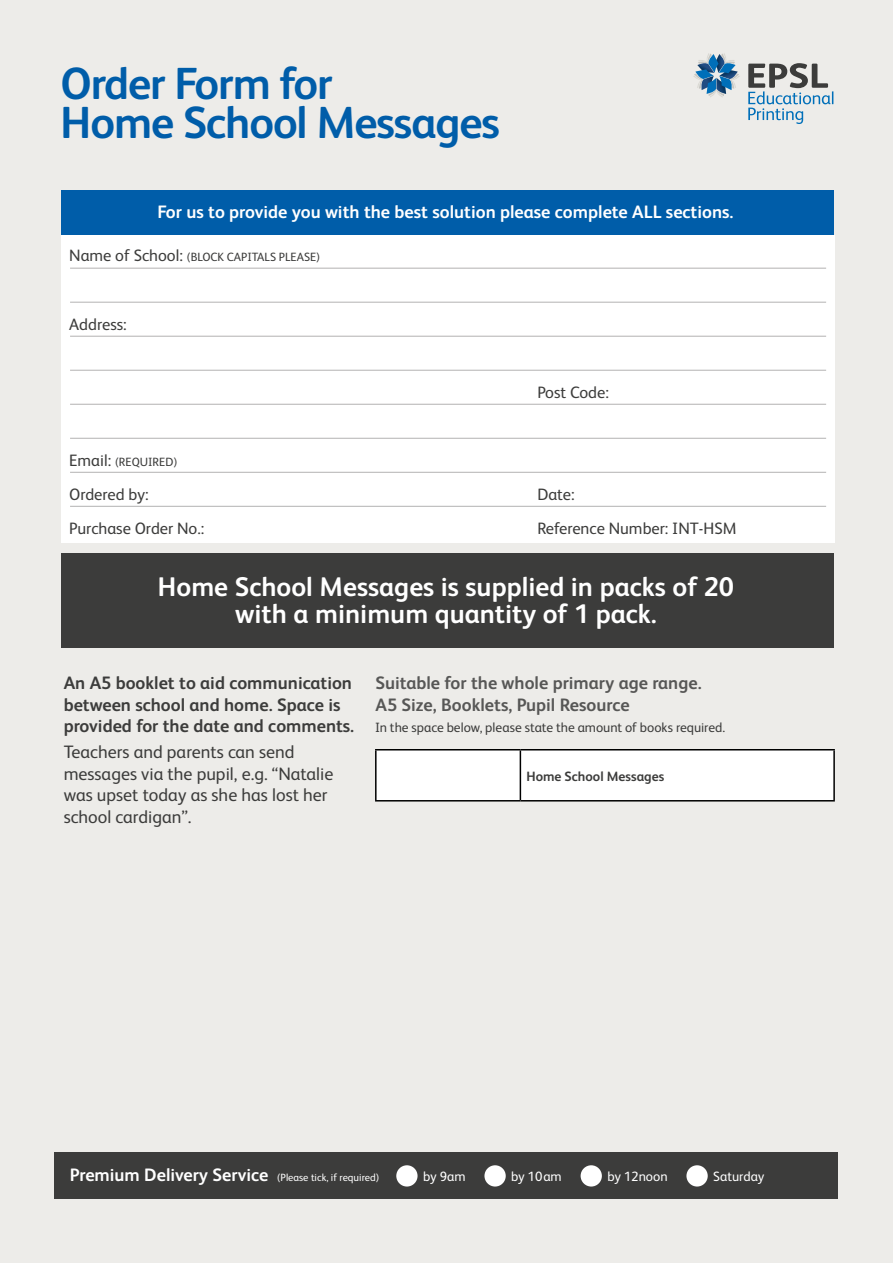
<style>
.page{position:relative;width:893px;height:1263px;background:#edece9}
.page>*{position:absolute;margin:0;border:0;box-sizing:border-box;transform-origin:0 0}
.t1{font:700 45px/39px "FS Albert";letter-spacing:-.025em;color:#005da9}
.t2{font:700 27px/27px "FS Albert";color:#fff;text-align:center}
.t3{font:18px/21.6px "FS Albert";color:#3c3c3b}
.t4{font:700 18px/21.6px "FS Albert";color:#3c3c3b}
.t5{font:700 18px/21.6px "FS Albert";color:#575756}
.t6{font:700 18px "FS Albert";color:#fff}
.t7{font:16.5px "FS Albert";color:#3c3c3b}
.t8{font:13.5px "FS Albert";color:#3c3c3b}
.t9{font:13.5px "FS Albert";color:#fff}
.t10{font:700 13.5px "FS Albert";color:#3c3c3b}
.t11{font:12px "FS Albert";color:#3c3c3b}
.t12{font:10.5px "FS Albert";color:#fff}
.s1{font-size:16.5px}
.s2{font-weight:700;font-size:18px}
</style>
<div class="page">
<svg style="left:693px;top:53px;width:47px;height:44px"></svg>
<svg style="left:748px;top:63px;width:85px;height:61px"></svg>
<div style="left:61px;top:190px;width:772px;height:45px;background:#005da9"></div>
<div style="left:61px;top:235px;width:774px;height:308px;background:#fff"></div>
<hr style="left:70px;top:268px;width:756px;height:1px;background:#b3b2b2">
<hr style="left:70px;top:302px;width:756px;height:1px;background:#b3b2b2">
<hr style="left:70px;top:336px;width:756px;height:1px;background:#b3b2b2">
<hr style="left:70px;top:370px;width:756px;height:1px;background:#b3b2b2">
<hr style="left:70px;top:404px;width:756px;height:1px;background:#b3b2b2">
<hr style="left:70px;top:438px;width:756px;height:1px;background:#b3b2b2">
<hr style="left:70px;top:472px;width:756px;height:1px;background:#b3b2b2">
<hr style="left:70px;top:506px;width:756px;height:1px;background:#b3b2b2">
<div style="left:55px;top:1152px;width:783px;height:47px;background:#3c3c3b"></div>
<div style="left:396px;top:1165px;width:22px;height:21px;background:#fff;border-radius:50%"></div>
<div style="left:484px;top:1165px;width:22px;height:21px;background:#fff;border-radius:50%"></div>
<div style="left:581px;top:1165px;width:21px;height:21px;background:#fff;border-radius:50%"></div>
<div style="left:686px;top:1165px;width:22px;height:21px;background:#fff;border-radius:50%"></div>
<div style="left:61px;top:553px;width:773px;height:95px;background:#3c3c3b"></div>
<div style="left:377px;top:750px;width:456px;height:50px;background:#fff"></div>
<hr style="left:375px;top:749px;width:145px;height:1px;background:#000">
<hr style="left:375px;top:750px;width:2px;height:50px;background:#000">
<hr style="left:520px;top:749px;width:315px;height:1px;background:#000">
<hr style="left:520px;top:750px;width:1px;height:50px;background:#000">
<hr style="left:833px;top:750px;width:2px;height:50px;background:#000">
<hr style="left:375px;top:800px;width:145px;height:1px;background:#000">
<hr style="left:520px;top:800px;width:315px;height:1px;background:#000">
<h1 class="t1" style="left:61px;top:64px;width:441px">Order Form for<br>Home School Messages</h1>
<p class="t6" style="left:157px;top:201px;width:578px">For us to provide you with the best solution please complete ALL sections.</p>
<p class="t11" style="left:69px;top:250px;width:252px"><span class="s1">Name of School:</span> (BLOCK CAPITALS PLEASE)</p>
<p class="t7" style="left:69px;top:315px;width:59px">Address:</p>
<p class="t7" style="left:537px;top:383px;width:73px">Post Code:</p>
<p class="t11" style="left:69px;top:455px;width:110px"><span class="s1">Email:</span> (REQUIRED)</p>
<p class="t7" style="left:69px;top:485px;width:81px">Ordered by:</p>
<p class="t7" style="left:537px;top:485px;width:39px">Date:</p>
<p class="t7" style="left:69px;top:519px;width:137px">Purchase Order No.:</p>
<p class="t7" style="left:537px;top:519px;width:201px">Reference Number: INT-HSM</p>
<h2 class="t2" style="left:158px;top:573px;width:578px">Home School Messages is supplied in packs of 20 with a minimum quantity of 1 pack.</h2>
<p class="t4" style="left:64px;top:672px;width:292px">An A5 booklet to aid communication between school and home. Space is provided for the date and comments.</p>
<p class="t3" style="left:64px;top:741px;width:271px">Teachers and parents can send messages via the pupil, e.g. “Natalie was upset today as she has lost her school cardigan”.</p>
<p class="t5" style="left:375px;top:672px;width:328px">Suitable for the whole primary age range.<br>A5 Size, Booklets, Pupil Resource</p>
<p class="t8" style="left:375px;top:719px;width:352px">In the space below, please state the amount of books required.</p>
<p class="t10" style="left:526px;top:768px;width:140px">Home School Messages</p>
<p class="t12" style="left:70px;top:1171px;width:311px"><span class="s2">Premium Delivery Service</span> (Please tick, if required)</p>
<p class="t9" style="left:423px;top:1168px;width:44px">by 9am</p>
<p class="t9" style="left:511px;top:1168px;width:52px">by 10am</p>
<p class="t9" style="left:607px;top:1168px;width:62px">by 12noon</p>
<p class="t9" style="left:713px;top:1168px;width:53px">Saturday</p>
</div>
